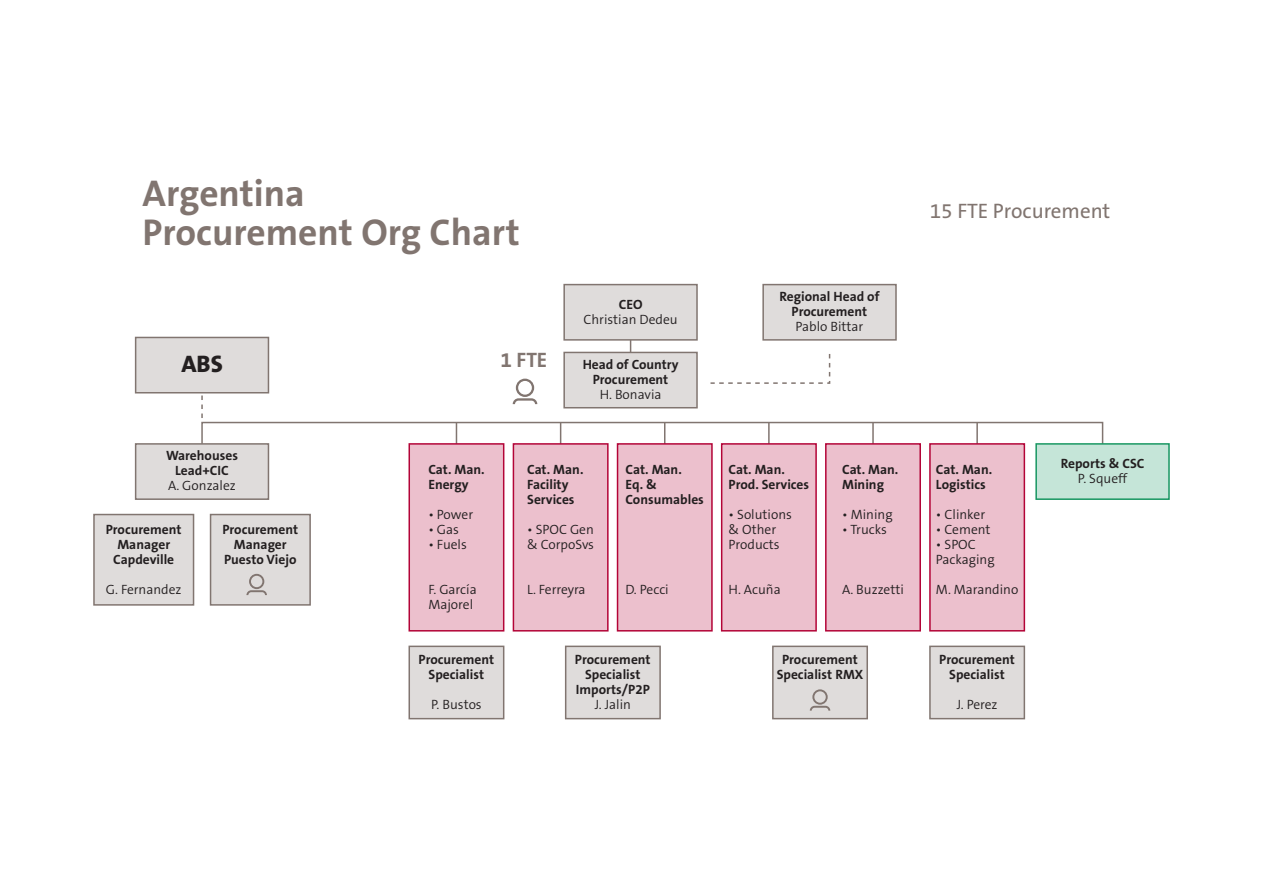
<style>
.page{position:relative;width:1263px;height:893px;background:#fff}
.page>*{position:absolute;margin:0;border:0;box-sizing:border-box;transform-origin:0 0}
.t1{font:700 37.5px/39px "The Sans B7";color:#817570}
.t2{font:800 24px "The Sans B8";color:#231f20}
.t3{font:21px "The Sans B5 Plain";color:#817570}
.t4{font:700 21px "The Sans B7";color:#817570}
.t5{font:700 13.5px/15px "The Sans B7";color:#231f20;text-align:center}
.t6{font:300 13.5px/15px "The Sans B4";color:#231f20}
</style>
<div class="page">
<div style="left:201px;top:422px;width:902px;height:23px;border:2px solid #817570"></div>
<div style="left:136px;top:337px;width:132px;height:56px;background:#dfdcdb"></div>
<div style="left:135px;top:337px;width:134px;height:56px;border:2px solid #817570"></div>
<div style="left:136px;top:444px;width:132px;height:55px;background:#dfdcdb"></div>
<div style="left:135px;top:443px;width:134px;height:57px;border:2px solid #817570"></div>
<svg style="left:513px;top:379px;width:24px;height:25px"></svg>
<div style="left:94px;top:514px;width:100px;height:91px;background:#dfdcdb"></div>
<div style="left:93px;top:514px;width:101px;height:92px;border:2px solid #817570"></div>
<div style="left:211px;top:514px;width:99px;height:91px;background:#dfdcdb"></div>
<div style="left:210px;top:514px;width:101px;height:92px;border:2px solid #817570"></div>
<svg style="left:246px;top:574px;width:21px;height:21px"></svg>
<svg style="left:710px;top:354px;width:121px;height:30px"></svg>
<svg style="left:201px;top:395px;width:2px;height:23px"></svg>
<svg style="left:456px;top:422px;width:1px;height:21px"></svg>
<svg style="left:560px;top:422px;width:1px;height:21px"></svg>
<svg style="left:664px;top:422px;width:1px;height:21px"></svg>
<hr style="left:768px;top:422px;width:2px;height:22px;background:#817570">
<hr style="left:872px;top:422px;width:2px;height:22px;background:#817570">
<hr style="left:976px;top:422px;width:2px;height:22px;background:#817570">
<div style="left:409px;top:444px;width:95px;height:187px;background:#ecc0cd"></div>
<div style="left:408px;top:443px;width:96px;height:188px;border:2px solid #b30437"></div>
<div style="left:409px;top:646px;width:95px;height:73px;background:#dfdcdb"></div>
<div style="left:408px;top:646px;width:96px;height:73px;border:2px solid #817570"></div>
<div style="left:566px;top:646px;width:94px;height:73px;background:#dfdcdb"></div>
<div style="left:565px;top:646px;width:96px;height:73px;border:2px solid #817570"></div>
<div style="left:773px;top:646px;width:94px;height:73px;background:#dfdcdb"></div>
<div style="left:772px;top:646px;width:96px;height:73px;border:2px solid #817570"></div>
<div style="left:930px;top:646px;width:94px;height:73px;background:#dfdcdb"></div>
<div style="left:929px;top:646px;width:96px;height:73px;border:2px solid #817570"></div>
<div style="left:513px;top:444px;width:95px;height:187px;background:#ecc0cd"></div>
<div style="left:513px;top:443px;width:96px;height:188px;border:2px solid #b30437"></div>
<div style="left:617px;top:444px;width:95px;height:187px;background:#ecc0cd"></div>
<div style="left:617px;top:443px;width:96px;height:188px;border:2px solid #b30437"></div>
<div style="left:722px;top:444px;width:94px;height:187px;background:#ecc0cd"></div>
<div style="left:721px;top:443px;width:96px;height:188px;border:2px solid #b30437"></div>
<div style="left:826px;top:444px;width:94px;height:187px;background:#ecc0cd"></div>
<div style="left:825px;top:443px;width:96px;height:188px;border:2px solid #b30437"></div>
<div style="left:930px;top:444px;width:94px;height:187px;background:#ecc0cd"></div>
<div style="left:929px;top:443px;width:96px;height:188px;border:2px solid #b30437"></div>
<div style="left:1036px;top:444px;width:133px;height:55px;background:#c5e5d8"></div>
<div style="left:1035px;top:443px;width:135px;height:57px;border:2px solid #189762"></div>
<div style="left:564px;top:285px;width:133px;height:55px;background:#dfdcdb"></div>
<div style="left:563px;top:284px;width:135px;height:57px;border:2px solid #817570"></div>
<div style="left:763px;top:285px;width:133px;height:55px;background:#dfdcdb"></div>
<div style="left:762px;top:284px;width:135px;height:57px;border:2px solid #817570"></div>
<div style="left:564px;top:352px;width:133px;height:56px;background:#dfdcdb"></div>
<div style="left:563px;top:352px;width:135px;height:56px;border:2px solid #817570"></div>
<svg style="left:810px;top:689px;width:20px;height:22px"></svg>
<h1 class="t1" style="left:143px;top:175px;width:379px">Argentina<br>Procurement Org Chart</h1>
<h2 class="t2" style="left:181px;top:351px;width:43px">ABS</h2>
<h3 class="t4" style="left:500px;top:349px;width:48px">1 FTE</h3>
<p class="t5" style="left:619px;top:297px;width:25px">CEO</p>
<p class="t6" style="left:583px;top:312px;width:96px">Christian Dedeu</p>
<p class="t5" style="left:583px;top:357px;width:97px">Head of Country<br>Procurement</p>
<p class="t6" style="left:600px;top:387px;width:63px">H. Bonavia</p>
<p class="t5" style="left:166px;top:449px;width:73px">Warehouses<br>Lead+CIC</p>
<p class="t6" style="left:168px;top:479px;width:69px">A. Gonzalez</p>
<p class="t5" style="left:106px;top:522px;width:77px">Procurement<br>Manager<br>Capdeville</p>
<p class="t6" style="left:106px;top:582px;width:77px">G. Fernandez</p>
<p class="t5" style="left:222px;top:522px;width:77px">Procurement<br>Manager<br>Puesto Viejo</p>
<p class="t5" style="left:428px;top:462px;width:58px;text-align:left">Cat. Man.<br>Energy</p>
<p class="t6" style="left:428px;top:507px;width:46px">• Power</p>
<p class="t6" style="left:428px;top:522px;width:32px">• Gas</p>
<p class="t6" style="left:428px;top:537px;width:40px">• Fuels</p>
<p class="t6" style="left:428px;top:582px;width:50px">F. García<br>Majorel</p>
<p class="t5" style="left:419px;top:652px;width:77px">Procurement<br>Specialist</p>
<p class="t6" style="left:431px;top:697px;width:52px">P. Bustos</p>
<p class="t5" style="left:527px;top:462px;width:58px;text-align:left">Cat. Man.<br>Facility<br>Services</p>
<p class="t6" style="left:527px;top:522px;width:68px">• SPOC Gen &amp; CorpoSvs</p>
<p class="t6" style="left:527px;top:582px;width:60px">L. Ferreyra</p>
<p class="t5" style="left:625px;top:462px;width:80px;text-align:left">Cat. Man.<br>Eq. &amp;<br>Consumables</p>
<p class="t6" style="left:625px;top:582px;width:45px">D. Pecci</p>
<p class="t5" style="left:575px;top:652px;width:77px">Procurement<br>Specialist<br>Imports/P2P</p>
<p class="t6" style="left:595px;top:697px;width:38px">J. Jalin</p>
<p class="t5" style="left:779px;top:289px;width:102px">Regional Head of<br>Procurement</p>
<p class="t6" style="left:795px;top:320px;width:69px">Pablo Bittar</p>
<p class="t5" style="left:729px;top:462px;width:82px;text-align:left">Cat. Man.<br>Prod. Services</p>
<p class="t6" style="left:729px;top:507px;width:65px">• Solutions &amp; Other<br>Products</p>
<p class="t6" style="left:729px;top:582px;width:54px">H. Acuña</p>
<p class="t5" style="left:842px;top:462px;width:58px;text-align:left">Cat. Man.<br>Mining</p>
<p class="t6" style="left:842px;top:507px;width:52px">• Mining</p>
<p class="t6" style="left:842px;top:522px;width:46px">• Trucks</p>
<p class="t6" style="left:842px;top:582px;width:63px">A. Buzzetti</p>
<p class="t5" style="left:777px;top:652px;width:88px">Procurement<br>Specialist RMX</p>
<h3 class="t3" style="left:930px;top:200px;width:182px">15 FTE Procurement</h3>
<p class="t5" style="left:936px;top:462px;width:58px;text-align:left">Cat. Man.<br>Logistics</p>
<p class="t6" style="left:936px;top:507px;width:51px">• Clinker</p>
<p class="t6" style="left:936px;top:522px;width:56px">• Cement</p>
<p class="t6" style="left:936px;top:537px;width:60px">• SPOC<br>Packaging</p>
<p class="t6" style="left:936px;top:582px;width:84px">M. Marandino</p>
<p class="t5" style="left:939px;top:652px;width:77px">Procurement<br>Specialist</p>
<p class="t6" style="left:957px;top:697px;width:42px">J. Perez</p>
<p class="t5" style="left:1061px;top:456px;width:85px">Reports &amp; CSC</p>
<p class="t6" style="left:1078px;top:471px;width:51px">P. Squeff</p>
</div>
